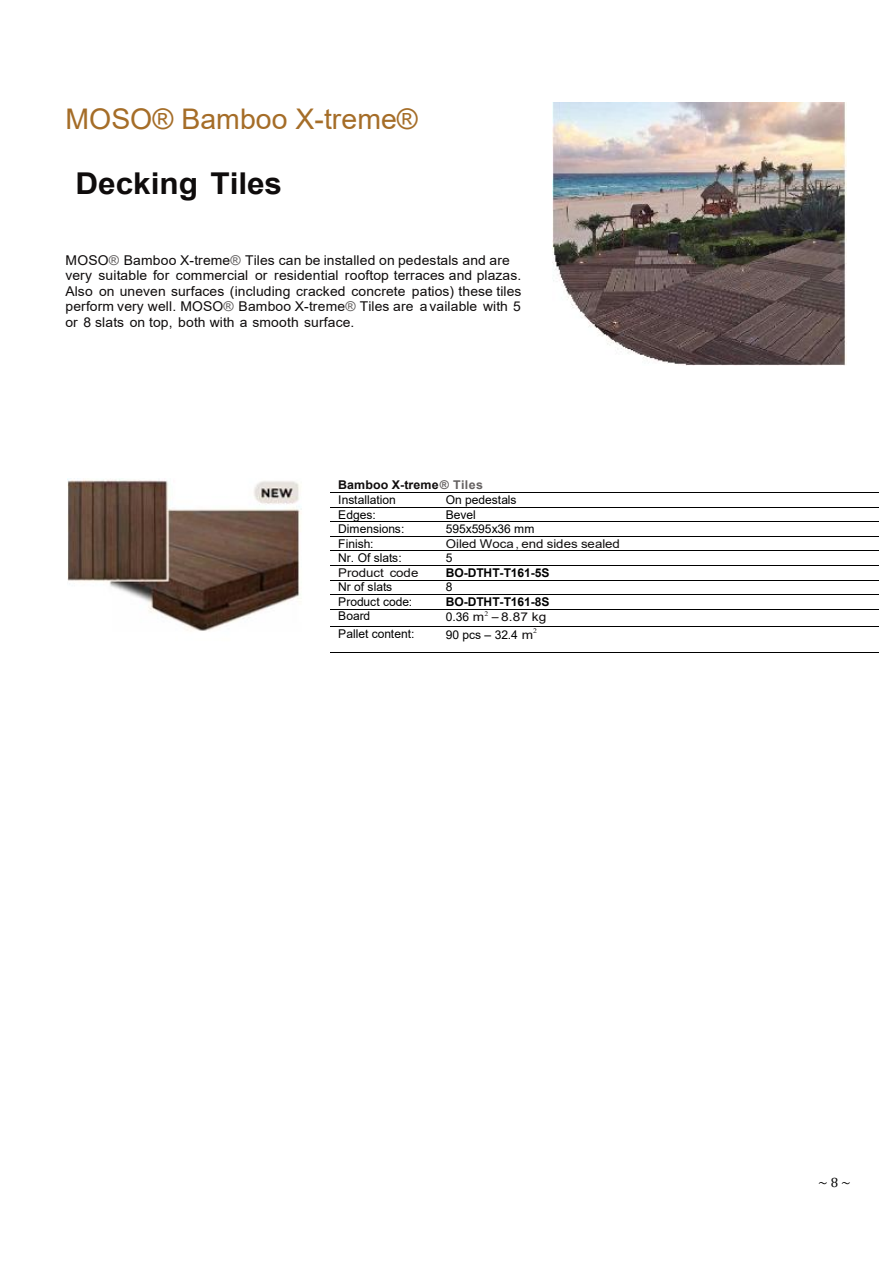
<style>
.page{position:relative;width:893px;height:1263px;background:#fff}
.page>*{position:absolute;margin:0;border:0;box-sizing:border-box;transform-origin:0 0}
.t1{font:700 30px "Arial";color:#0f0c0c;scale:1.05 1}
.t2{font:28.5px "Arial";color:#a56d28}
.t3{font:13.5px/15.6px "Arial";letter-spacing:.01em;color:#0f0c0c}
.t4{font:13.5px "Cambria";color:#000}
.t5{font:12px "Arial";letter-spacing:-.005em;color:#000}
.t6{font:700 12px/14.7px "Arial";letter-spacing:.01em;color:#110e0e}
.t7{font:700 12px "Arial";letter-spacing:-.005em;color:#000}
.t8{font:12px "Arial";color:#110f0f;scale:1.1 1}
.t9{font:12px "Arial";color:#110e0e;scale:1.13 1}
.t10{font:12px "Arial";color:#110e0e;scale:1.1 1}
.s1{color:#5e5b5b}
.s2{color:#646060}
.s3{font-weight:400;color:#000}
.s4{color:#2d2a2a}
.s5{color:#000}
.s6{font-family:"Calibri"}
.s7{font-style:inherit}
.s8{color:#110e0e}
</style>
<div class="page">
<img style="left:552px;top:102px;width:295px;height:263px">
<hr style="left:330px;top:492px;width:108px;height:1px;background:#000">
<hr style="left:439px;top:492px;width:440px;height:1px;background:#000">
<hr style="left:330px;top:507px;width:108px;height:1px;background:#000">
<hr style="left:439px;top:507px;width:440px;height:1px;background:#000">
<hr style="left:330px;top:521px;width:108px;height:1px;background:#000">
<hr style="left:439px;top:521px;width:440px;height:1px;background:#000">
<hr style="left:330px;top:536px;width:108px;height:1px;background:#000">
<hr style="left:439px;top:536px;width:440px;height:1px;background:#000">
<hr style="left:330px;top:551px;width:108px;height:1px;background:#000">
<hr style="left:439px;top:551px;width:440px;height:1px;background:#000">
<hr style="left:330px;top:565px;width:108px;height:1px;background:#000">
<hr style="left:439px;top:565px;width:440px;height:1px;background:#000">
<hr style="left:330px;top:580px;width:108px;height:1px;background:#000">
<hr style="left:439px;top:580px;width:440px;height:1px;background:#000">
<hr style="left:330px;top:594px;width:108px;height:1px;background:#000">
<hr style="left:439px;top:594px;width:440px;height:1px;background:#000">
<hr style="left:330px;top:609px;width:108px;height:1px;background:#000">
<hr style="left:439px;top:609px;width:440px;height:1px;background:#000">
<hr style="left:330px;top:627px;width:108px;height:1px;background:#000">
<hr style="left:439px;top:627px;width:440px;height:1px;background:#000">
<hr style="left:330px;top:652px;width:108px;height:1px;background:#000">
<hr style="left:439px;top:652px;width:440px;height:1px;background:#000">
<img style="left:68px;top:478px;width:234px;height:153px">
<h2 class="t2" style="left:66px;top:99px;width:354px">MOSO® Bamboo X-treme®</h2>
<h1 class="t1" style="left:75px;top:162px;width:198px">Decking Tiles</h1>
<p class="t3" style="left:66px;top:252px;width:457px">MOSO<span class="s1">®</span> Bamboo X-treme<span class="s1">®</span> Tiles can be installed on pedestals and are very suitable for commercial or residential rooftop terraces and plazas.<br>Also on uneven surfaces (including cracked concrete patios) these tiles perform very well. MOSO<span class="s1">®</span> Bamboo X-treme<span class="s1">®</span> Tiles are a vailable with 5 or 8 slats on top, both with a smooth surface.</p>
<p class="t6" style="left:338px;top:478px;width:146px">Bamboo X-treme<span class="s2">® Tiles<br></span><span class="s3">Installation</span></p>
<p class="t5" style="left:446px;top:492px;width:72px">On pedestals</p>
<p class="t5" style="left:338px;top:506px;width:39px">Edges:</p>
<p class="t5" style="left:446px;top:506px;width:32px">Bevel</p>
<p class="t5" style="left:338px;top:521px;width:68px">Dimensions:</p>
<p class="t5" style="left:446px;top:521px;width:90px">595x595x36 mm</p>
<p class="t5" style="left:338px;top:535px;width:37px">Finish:</p>
<p class="t8" style="left:446px;top:535px;width:160px">Oiled Woca<span class="s4">,</span> end sides sealed</p>
<p class="t5" style="left:338px;top:550px;width:65px">Nr. Of slats:</p>
<p class="t5" style="left:446px;top:550px;width:8px">5</p>
<p class="t10" style="left:338px;top:564px;width:74px">Product code</p>
<p class="t7" style="left:446px;top:564px;width:105px">BO-DTHT-T161-5S</p>
<p class="t5" style="left:338px;top:579px;width:56px">Nr of slats</p>
<p class="t5" style="left:446px;top:579px;width:8px">8</p>
<p class="t5" style="left:338px;top:594px;width:76px">Product code:</p>
<p class="t7" style="left:446px;top:593px;width:105px">BO-DTHT-T161-8S</p>
<p class="t5" style="left:338px;top:608px;width:34px">Board</p>
<p class="t9" style="left:446px;top:608px;width:91px"><span class="s5">0.36</span> m<sup>2</sup> <span class="s6">–</span> 8.87 kg</p>
<p class="t5" style="left:338px;top:626px;width:78px">Pallet content:</p>
<p class="t5" style="left:446px;top:626px;width:93px">90 pcs <span class="s7">–</span> 32.4 <span class="s8">m</span><sup>2</sup></p>
<p class="t4" style="left:818px;top:1174px;width:34px">~ 8~</p>
</div>
